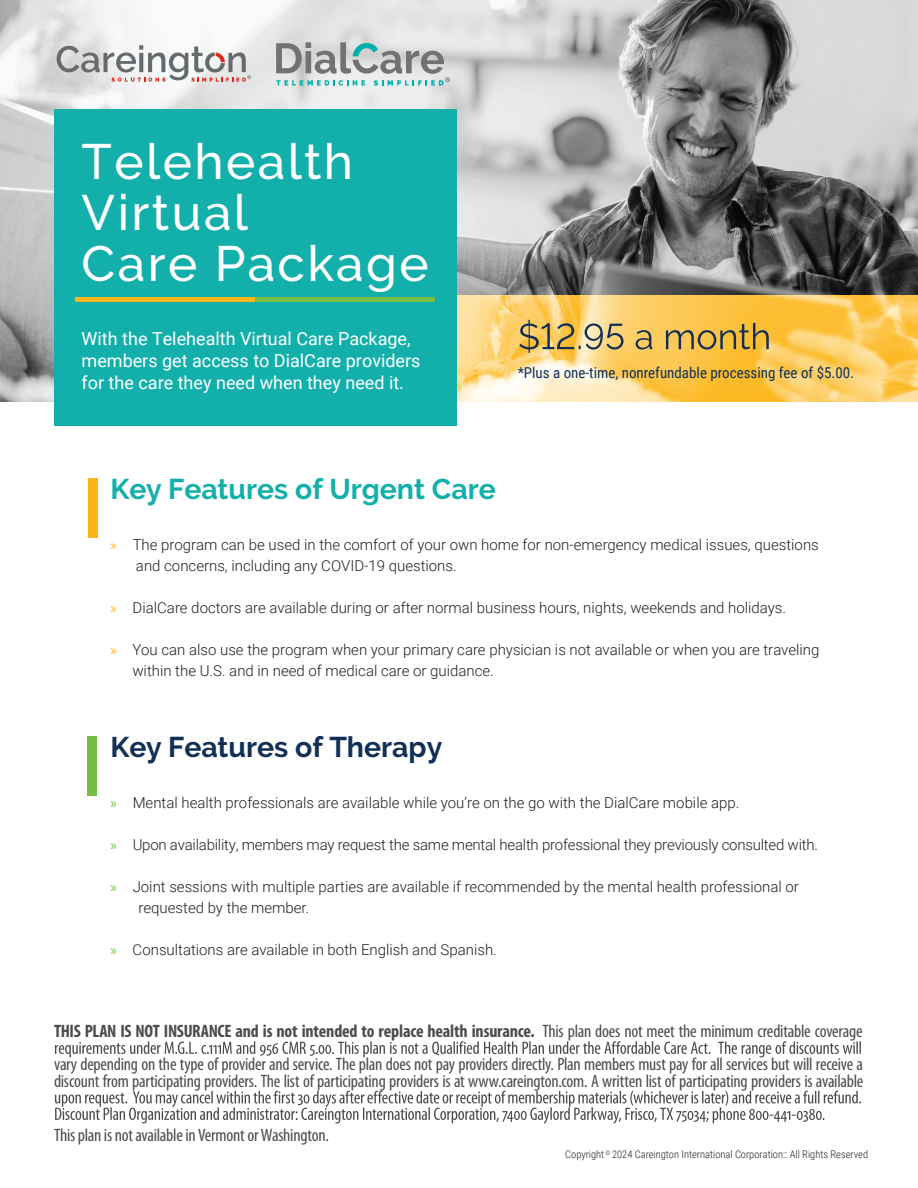
<style>
.page{position:relative;width:918px;height:1188px;background:#fff}
.page>*{position:absolute;margin:0;border:0;box-sizing:border-box;transform-origin:0 0}
.t1{font:500 49.5px/51px "Raleway";letter-spacing:.05em;color:#fff}
.t2{font:700 28.5px "Raleway";color:#13afaa}
.t3{font:700 28.5px "Raleway";color:#113056}
.t4{font:condensed 18px/33px "Myriad Pro";letter-spacing:-.015em;color:#4b4c4d}
.t5{font:18px/21.6px "Roboto";color:#fff}
.t6{font:300 15px/21px "Roboto";color:#231f20}
.t7{font:15px "Roboto Condensed";color:#113056}
.t8{font:300 10.5px "Roboto Condensed";color:#231f20}
.s1{font-family:"Myriad Pro";font-weight:400;color:#fbb416}
.s2{font-family:"Myriad Pro";font-weight:400;color:#75bd43}
.s3{font-weight:700}
</style>
<div class="page">
<img style="left:0;top:0;width:918px;height:402px">
<svg style="left:457px;top:295px;width:461px;height:107px"></svg>
<svg style="left:55px;top:1041px;width:806px;height:16px"></svg>
<svg style="left:55px;top:1091px;width:806px;height:33px"></svg>
<div style="left:54px;top:110px;width:403px;height:316px;background:#13afaa"></div>
<svg style="left:57px;top:45px;width:194px;height:37px"></svg>
<svg style="left:276px;top:42px;width:174px;height:44px"></svg>
<div style="left:76px;top:297px;width:179px;height:5px;background:#fbb416"></div>
<div style="left:255px;top:297px;width:179px;height:5px;background:#75bd43"></div>
<svg style="left:519px;top:320px;width:250px;height:33px"></svg>
<div style="left:88px;top:478px;width:10px;height:60px;background:#fbb416"></div>
<div style="left:87px;top:736px;width:10px;height:60px;background:#75bd43"></div>
<h1 class="t1" style="left:82px;top:136px;width:349px">Telehealth<br>Virtual<br>Care Package</h1>
<p class="t5" style="left:82px;top:327px;width:340px">With the Telehealth Virtual Care Package, members get access to DialCare providers for the care they need when they need it.</p>
<p class="t7" style="left:518px;top:362px;width:338px">*Plus a one-time, nonrefundable processing fee of $5.00.</p>
<h2 class="t2" style="left:110px;top:473px;width:387px">Key Features of Urgent Care</h2>
<p class="t6" style="left:136px;top:534px;width:684px;text-indent:-26px"><span class="s1">»</span> The program can be used in the comfort of your own home for non-emergency medical issues, questions and concerns, including any COVID-19 questions.</p>
<p class="t6" style="left:110px;top:597px;width:677px"><span class="s1">»</span> DialCare doctors are available during or after normal business hours, nights, weekends and holidays.</p>
<p class="t6" style="left:132px;top:639px;width:689px;text-indent:-22px"><span class="s1">»</span> You can also use the program when your primary care physician is not available or when you are traveling within the U.S. and in need of medical care or guidance.</p>
<h2 class="t3" style="left:110px;top:731px;width:333px">Key Features of Therapy</h2>
<p class="t6" style="left:110px;top:792px;width:630px"><span class="s2">»</span> Mental health professionals are available while you’re on the go with the DialCare mobile app.</p>
<p class="t6" style="left:110px;top:834px;width:709px"><span class="s2">»</span> Upon availability, members may request the same mental health professional they previously consulted with.</p>
<p class="t6" style="left:139px;top:876px;width:662px;text-indent:-28px"><span class="s2">»</span> Joint sessions with multiple parties are available if recommended by the mental health professional or requested by the member.</p>
<p class="t6" style="left:110px;top:939px;width:388px"><span class="s2">»</span> Consultations are available in both English and Spanish.</p>
<p class="t4" style="left:54px;top:1015px;width:811px"><span class="s3">THIS PLAN IS NOT INSURANCE and is not intended to replace health insurance.</span> This plan does not meet the minimum creditable coverage vary depending on the type of provider and service. The plan does not pay providers directly. Plan members must pay for all services but will receive a</p>
<p class="t4" style="left:54px;top:1064px;width:811px">discount from participating providers. The list of participating providers is at www.careington.com. A written list of participating providers is available</p>
<p class="t4" style="left:54px;top:1118px;width:276px">This plan is not available in Vermont or Washington.</p>
<p class="t8" style="left:565px;top:1147px;width:304px">Copyright <sup>©</sup> 2024 Careington International Corporation:: All Rights Reserved</p>
</div>
